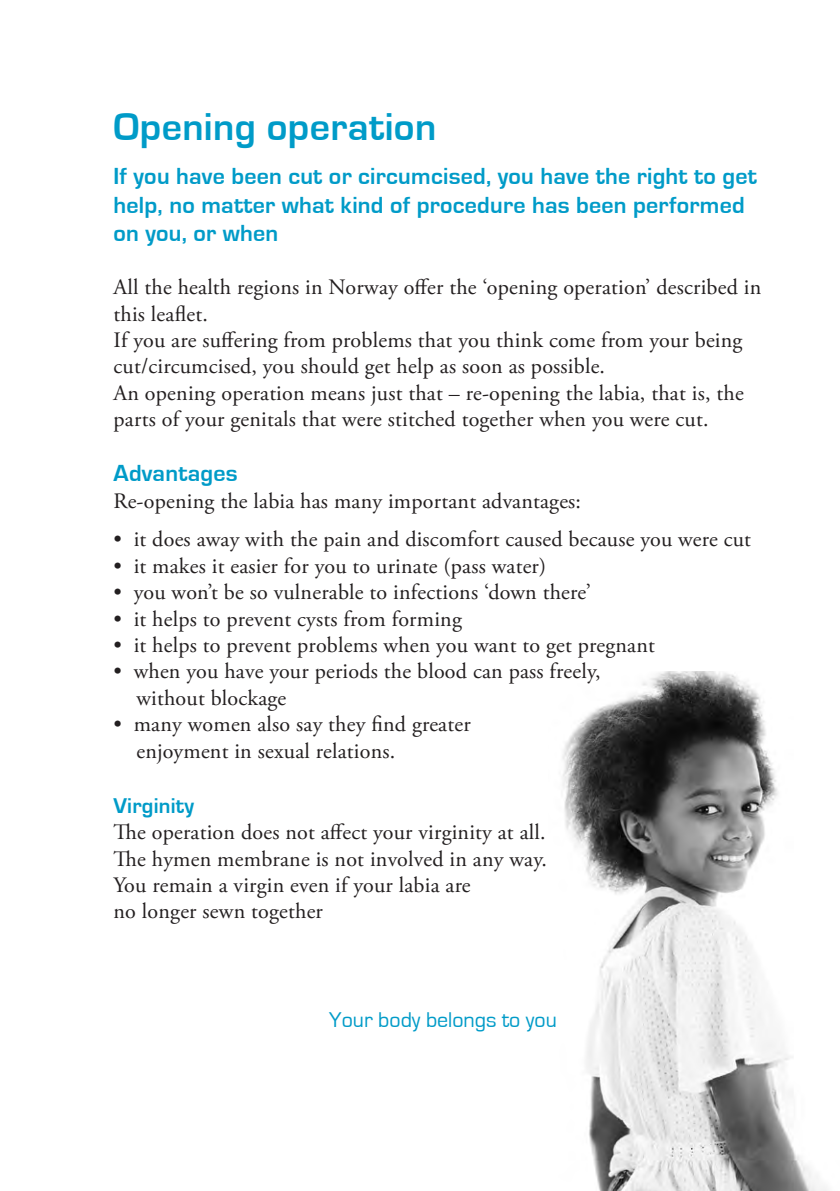
<style>
.page{position:relative;width:840px;height:1191px;background:#fff}
.page>*{position:absolute;margin:0;border:0;box-sizing:border-box;transform-origin:0 0}
.t1{font:700 40px "Eurostile";letter-spacing:.01em;color:#009bc8}
.t2{font:700 24px/28.8px "Eurostile";letter-spacing:.01em;color:#009bc8}
.t3{font:22px/26.4px "Adobe Garamond Pro";letter-spacing:.01em;color:#231f20}
.t4{font:22px "Eurostile";color:#009bc8}
.t5{font:700 22px "Eurostile";letter-spacing:.01em;color:#009bc8}
</style>
<div class="page">
<img style="left:562px;top:671px;width:265px;height:520px">
<h1 class="t1" style="left:113px;top:105px;width:324px">Opening operation</h1>
<p class="t2" style="left:113px;top:162px;width:644px">If you have been cut or circumcised, you have the right to get help, no matter what kind of procedure has been performed on you, or when</p>
<p class="t3" style="left:113px;top:275px;width:649px">All the health regions in Norway offer the ‘opening operation’ described in this leaflet.<br>If you are suffering from problems that you think come from your being cut/circumcised, you should get help as soon as possible.<br>An opening operation means just that – re-opening the labia, that is, the parts of your genitals that were stitched together when you were cut.</p>
<p class="t2" style="left:113px;top:459px;width:126px">Advantages</p>
<p class="t3" style="left:113px;top:488px;width:469px">Re-opening the labia has many important advantages:</p>
<p class="t3" style="left:113px;top:527px;width:638px">• it does away with the pain and discomfort caused because you were cut</p>
<p class="t3" style="left:113px;top:553px;width:434px">• it makes it easier for you to urinate (pass water)</p>
<p class="t3" style="left:113px;top:579px;width:478px">• you won’t be so vulnerable to infections ‘down there’</p>
<p class="t3" style="left:113px;top:606px;width:349px">• it helps to prevent cysts from forming</p>
<p class="t3" style="left:113px;top:632px;width:542px">• it helps to prevent problems when you want to get pregnant</p>
<p class="t3" style="left:136px;top:659px;width:465px;text-indent:-23px">• when you have your periods the blood can pass freely, without blockage</p>
<p class="t3" style="left:136px;top:711px;width:335px;text-indent:-23px">• many women also say they find greater enjoyment in sexual relations.</p>
<p class="t5" style="left:113px;top:793px;width:82px">Virginity</p>
<p class="t3" style="left:113px;top:819px;width:434px">The operation does not affect your virginity at all.<br>The hymen membrane is not involved in any way.<br>You remain a virgin even if your labia are<br>no longer sewn together</p>
<p class="t4" style="left:329px;top:1008px;width:229px">Your body belongs to you</p>
</div>
